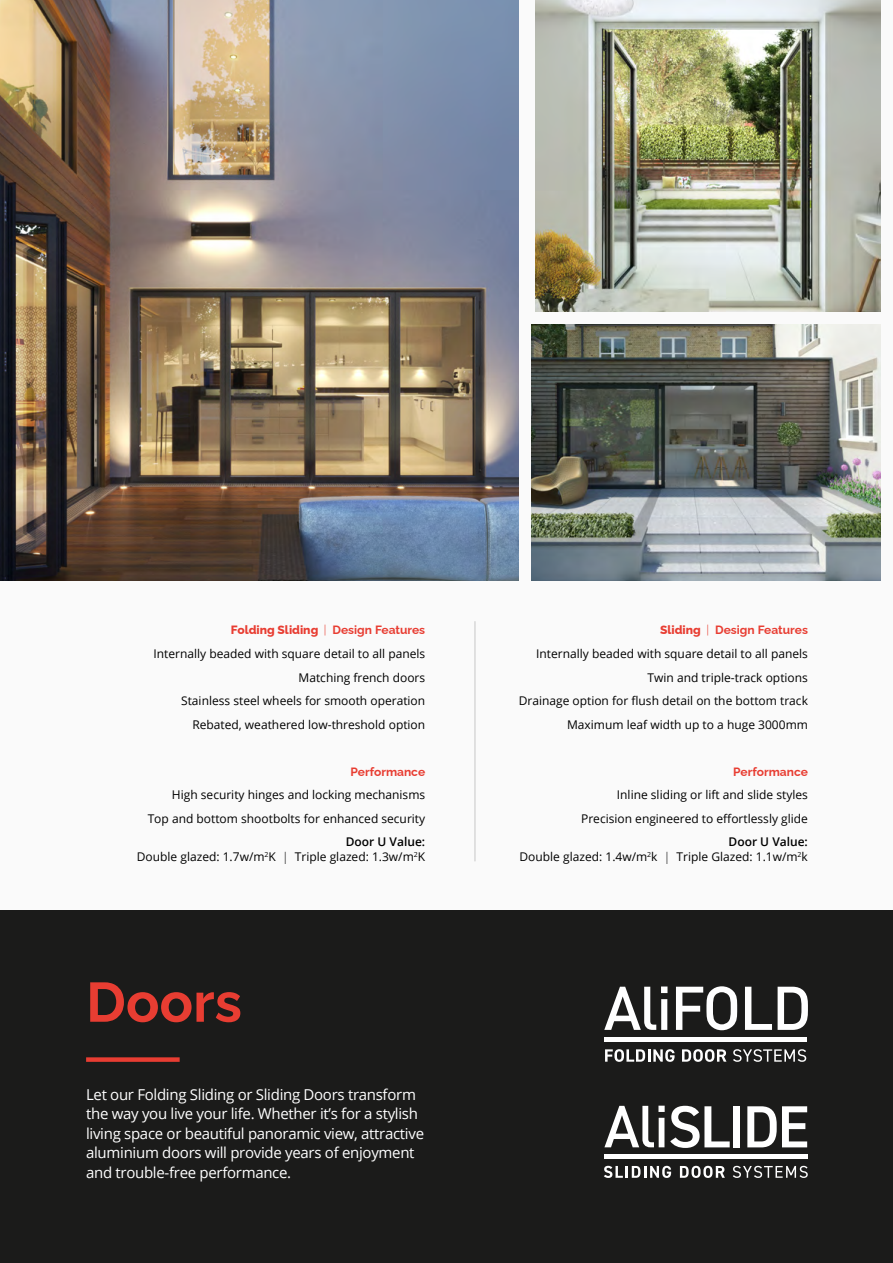
<style>
.page{position:relative;width:893px;height:1263px;background:#fafafa}
.page>*{position:absolute;margin:0;border:0;box-sizing:border-box;transform-origin:0 0}
.t1{font:100 55.5px "Raleway";color:#e83d32}
.t2{font:15px/19.5px "Open Sans";letter-spacing:-.02em;color:#fff}
.t3{font:12px/23.5px "Open Sans";color:#000;text-align:right}
.t4{font:100 12px "Raleway";color:#e83d32}
.s1{font-weight:600}
.s2{font-weight:300}
</style>
<div class="page">
<div style="left:0;top:910px;width:893px;height:353px;background:#1b1b1a"></div>
<div style="left:86px;top:1057px;width:94px;height:5px;background:#e83d32"></div>
<hr style="left:475px;top:621px;width:1px;height:240px;background:#c6c6c6">
<img style="left:536px;top:0;width:344px;height:312px">
<img style="left:0;top:0;width:519px;height:581px">
<img style="left:531px;top:325px;width:349px;height:255px">
<svg style="left:604px;top:986px;width:63px;height:44px"></svg>
<svg style="left:676px;top:986px;width:61px;height:44px"></svg>
<svg style="left:745px;top:987px;width:27px;height:43px"></svg>
<svg style="left:778px;top:987px;width:30px;height:43px"></svg>
<div style="left:604px;top:1036px;width:203px;height:5px;background:#fff"></div>
<svg style="left:605px;top:1049px;width:70px;height:13px"></svg>
<svg style="left:682px;top:1049px;width:44px;height:13px"></svg>
<svg style="left:733px;top:1049px;width:73px;height:13px"></svg>
<hr style="left:604px;top:1154px;width:204px;height:4px;background:#fff">
<svg style="left:604px;top:1106px;width:126px;height:42px"></svg>
<div style="left:733px;top:1106px;width:7px;height:41px;background:#fff"></div>
<svg style="left:747px;top:1106px;width:60px;height:41px"></svg>
<svg style="left:604px;top:1166px;width:67px;height:12px"></svg>
<svg style="left:680px;top:1166px;width:45px;height:12px"></svg>
<svg style="left:733px;top:1166px;width:75px;height:12px"></svg>
<p class="t4" style="left:231px;top:621px;width:196px">Folding Sliding | Design Features</p>
<p class="t3" style="left:154px;top:641px;width:273px">Internally beaded with square detail to all panels Matching french doors<br>Stainless steel wheels for smooth operation Rebated, weathered low-threshold option</p>
<p class="t4" style="left:351px;top:762px;width:76px">Performance</p>
<p class="t3" style="left:148px;top:783px;width:279px">High security hinges and locking mechanisms<br>Top and bottom shootbolts for enhanced security</p>
<p class="t3" style="left:137px;top:834px;width:290px;line-height:15px"><span class="s1">Door U Value:<br></span>Double glazed: 1.7w/m<sup>2</sup>K <span class="s2">|</span> Triple glazed: 1.3w/m<sup>2</sup>K</p>
<h1 class="t1" style="left:86px;top:958px;width:157px">Doors</h1>
<p class="t2" style="left:86px;top:1084px;width:339px">Let our Folding Sliding or Sliding Doors transform the way you live your life. Whether it’s for a stylish living space or beautiful panoramic view, attractive aluminium doors will provide years of enjoyment and trouble-free performance.</p>
<p class="t4" style="left:660px;top:621px;width:149px">Sliding | Design Features</p>
<p class="t3" style="left:519px;top:641px;width:291px">Internally beaded with square detail to all panels Twin and triple-track options<br>Drainage option for flush detail on the bottom track Maximum leaf width up to a huge 3000mm</p>
<p class="t4" style="left:733px;top:762px;width:76px">Performance</p>
<p class="t3" style="left:581px;top:783px;width:228px">Inline sliding or lift and slide styles<br>Precision engineered to effortlessly glide</p>
<p class="t3" style="left:520px;top:834px;width:290px;line-height:15px"><span class="s1">Door U Value:<br></span>Double glazed: 1.4w/m<sup>2</sup>k <span class="s2">|</span> Triple Glazed: 1.1w/m<sup>2</sup>k</p>
</div>
